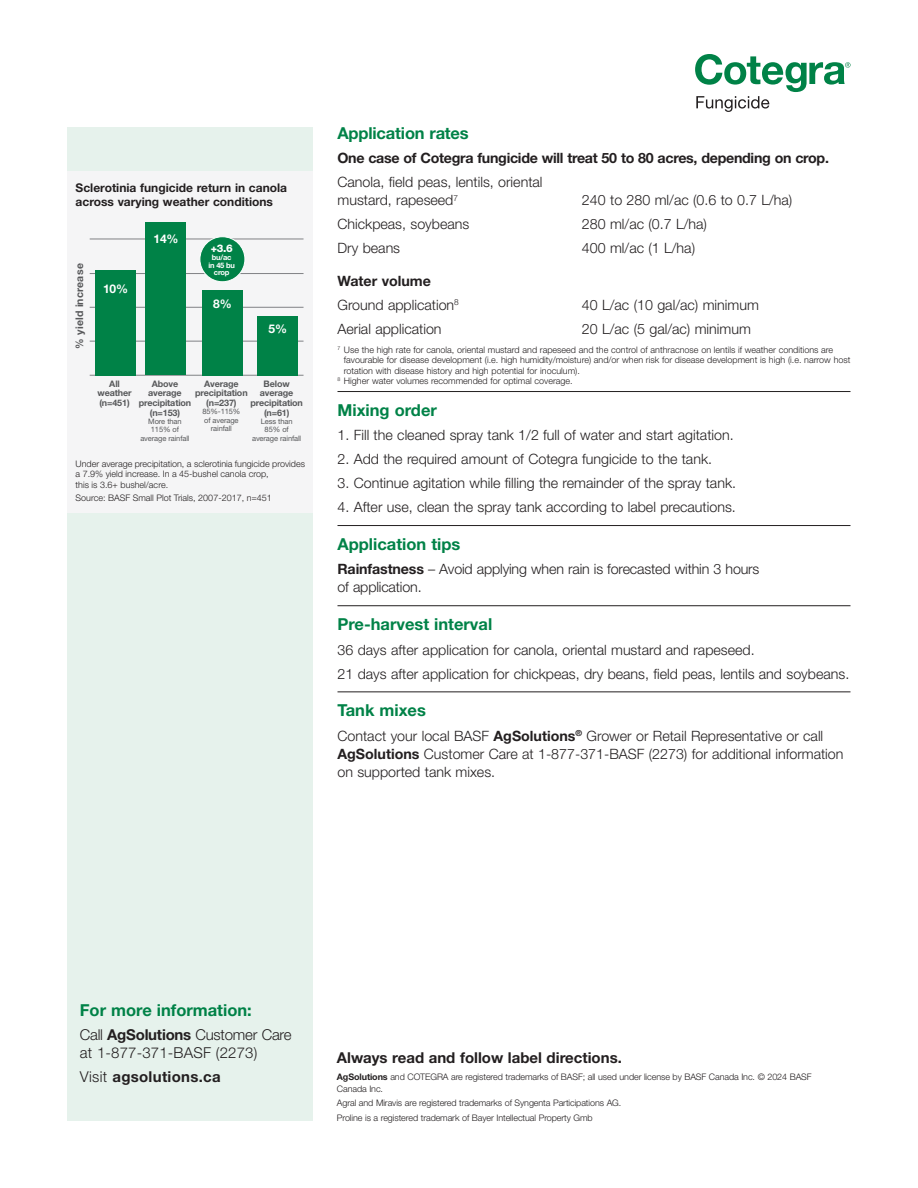
<style>
.page{position:relative;width:918px;height:1188px;background:#fff}
.page>*{position:absolute;margin:0;border:0;box-sizing:border-box;transform-origin:0 0}
.t1{font:700 16.5px "Helvetica Neue LT Std";color:#008247}
.t2{font:300 15px/18px "Helvetica Neue LT Std";letter-spacing:-.015em;color:#231f20}
.t3{font:700 15px "Helvetica Neue LT Std";color:#231f20}
.t4{font:700 15px "Helvetica Neue LT Std";letter-spacing:.02em;color:#231f20}
.t5{font:300 14.25px/18px "Helvetica Neue LT Std";color:#231f20}
.t6{font:700 14.25px "Helvetica Neue LT Std";letter-spacing:-.02em;color:#231f20}
.t7{font:700 12px/13.5px "Helvetica Neue LT Std";color:#231f20}
.t8{font:700 12px "Helvetica Neue LT Std";color:#fff}
.t9{font:700 10.5px "Helvetica Neue LT Std";letter-spacing:.02em;color:#57585a}
.t10{font:800 10.5px "Helvetica Neue LT Std";color:#fff}
.t11{font:300 9px/10.5px "Helvetica Neue LT Std";color:#231f20}
.t12{font:700 9px/9.8px "Helvetica Neue LT Std";letter-spacing:-.015em;color:#57585a;text-align:center}
.t13{font:7.5px/8.2px "Helvetica Neue LT Std";letter-spacing:-.015em;color:#57585a;text-align:center}
.t14{font:700 7.5px/7.5px "Helvetica Neue LT Std";letter-spacing:-.03em;color:#fff;text-align:center}
.s1{font-weight:700}
.s2{font-weight:300}
</style>
<div class="page">
<div style="left:68px;top:127px;width:245px;height:993px;background:#e6f2ec"></div>
<hr style="left:338px;top:391px;width:512px;height:1px;background:#231f20">
<hr style="left:338px;top:525px;width:512px;height:1px;background:#231f20">
<hr style="left:338px;top:605px;width:512px;height:1px;background:#231f20">
<hr style="left:338px;top:691px;width:512px;height:1px;background:#231f20">
<svg style="left:695px;top:54px;width:155px;height:58px"></svg>
<div style="left:68px;top:171px;width:245px;height:342px;background:#f5f5f6"></div>
<hr style="left:90px;top:273px;width:214px;height:1px;background:#808285">
<hr style="left:90px;top:341px;width:214px;height:1px;background:#808285">
<hr style="left:90px;top:375px;width:214px;height:1px;background:#808285">
<hr style="left:90px;top:239px;width:214px;height:1px;background:#808285">
<hr style="left:90px;top:307px;width:214px;height:1px;background:#808285">
<div style="left:95px;top:270px;width:41px;height:105px;background:#008247"></div>
<div style="left:146px;top:223px;width:40px;height:152px;background:#008247"></div>
<div style="left:202px;top:290px;width:41px;height:85px;background:#008247"></div>
<div style="left:257px;top:316px;width:41px;height:59px;background:#008247"></div>
<div style="left:200px;top:237px;width:45px;height:45px;background:#008247;border-radius:50%"></div>
<div style="left:199px;top:236px;width:46px;height:46px;border:1px solid #fff;border-radius:50%"></div>
<p class="t7" style="left:76px;top:181px;width:213px">Sclerotinia fungicide return in canola across varying weather conditions</p>
<p class="t9" style="left:73px;top:349px;width:87px;rotate:-90deg">% yield increase</p>
<p class="t8" style="left:103px;top:281px;width:27px">10%</p>
<p class="t8" style="left:153px;top:231px;width:27px">14%</p>
<p class="t10" style="left:211px;top:242px;width:23px">+3.6</p>
<p class="t14" style="left:209px;top:254px;width:28px">bu/ac in 45 bu crop</p>
<p class="t8" style="left:213px;top:296px;width:20px">8%</p>
<p class="t8" style="left:269px;top:321px;width:20px">5%</p>
<p class="t12" style="left:98px;top:378px;width:36px">All weather (n=451)</p>
<p class="t12" style="left:139px;top:378px;width:54px">Above average precipitation (n=153)</p>
<p class="t13" style="left:140px;top:417px;width:51px">More than<br>115% of average rainfall</p>
<p class="t12" style="left:195px;top:378px;width:54px">Average precipitation (n=237)</p>
<p class="t13" style="left:202px;top:407px;width:39px">85%-115% of average rainfall</p>
<p class="t12" style="left:250px;top:378px;width:54px">Below average precipitation (n=61)</p>
<p class="t13" style="left:252px;top:417px;width:51px">Less than<br>85% of average rainfall</p>
<p class="t11" style="left:76px;top:458px;width:231px">Under average precipitation, a sclerotinia fungicide provides a 7.9% yield increase. In a 45-bushel canola crop,<br>this is 3.6+ bushel/acre.</p>
<p class="t11" style="left:76px;top:492px;width:198px">Source: BASF Small Plot Trials, 2007-2017, n=451</p>
<p class="t1" style="left:338px;top:123px;width:133px">Application rates</p>
<p class="t6" style="left:338px;top:150px;width:493px">One case of Cotegra fungicide will treat 50 to 80 acres, depending on crop.</p>
<p class="t5" style="left:338px;top:173px;width:207px">Canola, field peas, lentils, oriental mustard, rapeseed<sup>7</sup></p>
<p class="t5" style="left:582px;top:191px;width:212px">240 to 280 ml/ac (0.6 to 0.7 L/ha)</p>
<p class="t5" style="left:337px;top:215px;width:133px">Chickpeas, soybeans</p>
<p class="t5" style="left:582px;top:215px;width:127px">280 ml/ac (0.7 L/ha)</p>
<p class="t5" style="left:337px;top:239px;width:64px">Dry beans</p>
<p class="t5" style="left:582px;top:239px;width:115px">400 ml/ac (1 L/ha)</p>
<p class="t5" style="left:337px;top:269px;width:123px;line-height:24px"><span class="s1">Water volume<br></span>Ground application<sup>8</sup></p>
<p class="t5" style="left:582px;top:296px;width:178px">40 L/ac (10 gal/ac) minimum</p>
<p class="t5" style="left:337px;top:320px;width:106px">Aerial application</p>
<p class="t5" style="left:582px;top:320px;width:170px">20 L/ac (5 gal/ac) minimum</p>
<p class="t11" style="left:338px;top:344px;width:497px"><sup>7</sup> Use the high rate for canola, oriental mustard and rapeseed and the control of anthracnose on lentils if weather conditions are</p>
<p class="t11" style="left:344px;top:355px;width:508px">favourable for disease development (i.e. high humidity/moisture) and/or when risk for disease development is high (i.e. narrow host</p>
<p class="t11" style="left:344px;top:365px;width:237px">rotation with disease history and high potential for inoculum).</p>
<p class="t11" style="left:338px;top:376px;width:237px"><sup>8</sup> Higher water volumes recommended for optimal coverage.</p>
<p class="t1" style="left:338px;top:400px;width:101px">Mixing order</p>
<p class="t5" style="left:338px;top:426px;width:398px">1. Fill the cleaned spray tank 1/2 full of water and start agitation.</p>
<p class="t5" style="left:338px;top:450px;width:376px">2. Add the required amount of Cotegra fungicide to the tank.</p>
<p class="t5" style="left:338px;top:474px;width:400px">3. Continue agitation while filling the remainder of the spray tank.</p>
<p class="t5" style="left:338px;top:498px;width:400px">4. After use, clean the spray tank according to label precautions.</p>
<p class="t1" style="left:338px;top:534px;width:124px">Application tips</p>
<p class="t5" style="left:338px;top:560px;width:424px"><span class="s1">Rainfastness</span> – Avoid applying when rain is forecasted within 3 hours of application.</p>
<p class="t1" style="left:338px;top:614px;width:156px">Pre-harvest interval</p>
<p class="t5" style="left:338px;top:637px;width:513px;line-height:24px">36 days after application for canola, oriental mustard and rapeseed.<br>21 days after application for chickpeas, dry beans, field peas, lentils and soybeans.</p>
<p class="t1" style="left:338px;top:700px;width:90px">Tank mixes</p>
<p class="t5" style="left:338px;top:726px;width:508px">Contact your local BASF <span class="s1">AgSolutions</span><sup>®</sup> Grower or Retail Representative or call<br><span class="s1">AgSolutions</span> Customer Care at 1-877-371-BASF (2273) for additional information on supported tank mixes.</p>
<p class="t1" style="left:80px;top:1000px;width:173px">For more information:</p>
<p class="t2" style="left:80px;top:1025px;width:213px">Call <span class="s1">AgSolutions</span> Customer Care at 1-877-371-BASF (2273)</p>
<p class="t4" style="left:80px;top:1067px;width:142px"><span class="s2">Visit</span> agsolutions.ca</p>
<p class="t3" style="left:337px;top:1048px;width:287px">Always read and follow label directions.</p>
<p class="t11" style="left:337px;top:1071px;width:476px;line-height:11.2px"><span class="s1">AgSolutions</span> and COTEGRA are registered trademarks of BASF; all used under license by BASF Canada Inc. © 2024 BASF<br>Canada Inc.</p>
<p class="t11" style="left:337px;top:1095px;width:286px;line-height:14.5px">Agral and Miravis are registered trademarks of Syngenta Participations AG.<br>Proline is a registered trademark of Bayer Intellectual Property Gmb</p>
</div>
